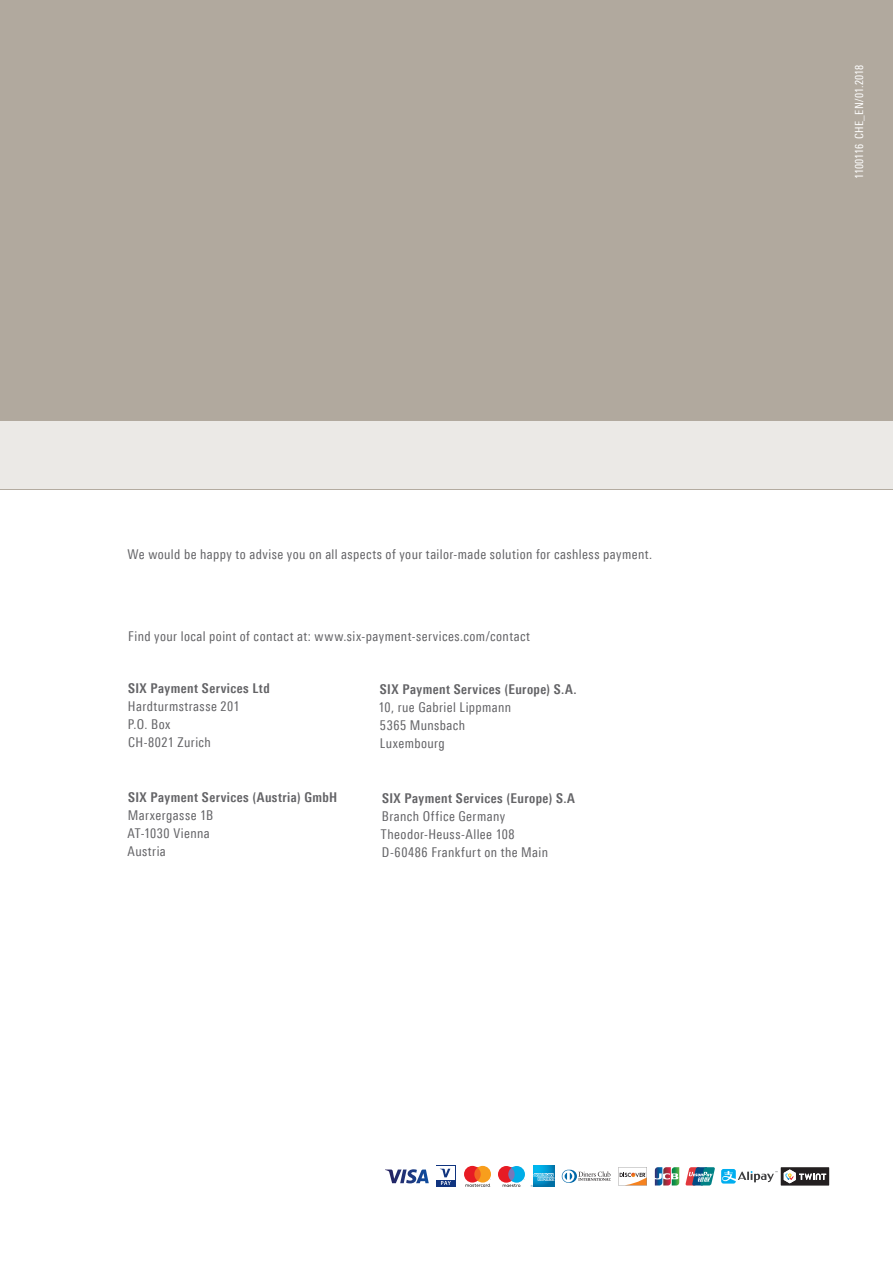
<style>
.page{position:relative;width:893px;height:1263px;background:#fff}
.page>*{position:absolute;margin:0;border:0;box-sizing:border-box;transform-origin:0 0}
.t1{font:13.5px/18px "Linotype Univers 420 Cn";letter-spacing:.03em;color:#636366}
.t2{font:700 13.5px "Linotype Univers 620 Cn";letter-spacing:.035em;color:#636366}
.t3{font:11.25px "Linotype Univers 420 Cn";letter-spacing:.005em;color:#fff}
</style>
<div class="page">
<div style="left:0;top:0;width:893px;height:489px;background:#b1a99e"></div>
<div style="left:0;top:421px;width:893px;height:68px;background:#ebe9e6"></div>
<img style="left:533px;top:1166px;width:21px;height:7px">
<svg style="left:531px;top:1173px;width:24px;height:14px"></svg>
<svg style="left:655px;top:1167px;width:24px;height:18px"></svg>
<svg style="left:385px;top:1169px;width:44px;height:14px"></svg>
<svg style="left:562px;top:1170px;width:49px;height:13px"></svg>
<svg style="left:685px;top:1167px;width:30px;height:18px"></svg>
<div style="left:436px;top:1166px;width:19px;height:21px;background:#10347f"></div>
<div style="left:436px;top:1166px;width:19px;height:13px;background:#fff"></div>
<svg style="left:440px;top:1169px;width:11px;height:16px"></svg>
<svg style="left:464px;top:1166px;width:27px;height:21px"></svg>
<svg style="left:498px;top:1166px;width:27px;height:21px"></svg>
<svg style="left:721px;top:1167px;width:108px;height:18px"></svg>
<svg style="left:618px;top:1167px;width:29px;height:18px"></svg>
<p class="t1" style="left:128px;top:545px;width:526px">We would be happy to advise you on all aspects of your tailor-made solution for cashless payment.</p>
<p class="t1" style="left:128px;top:627px;width:403px">Find your local point of contact at: www.six-payment-services.com/contact</p>
<p class="t2" style="left:128px;top:680px;width:143px">SIX Payment Services Ltd</p>
<p class="t1" style="left:128px;top:697px;width:113px">Hardturmstrasse 201<br>P.O. Box<br>CH-8021 Zurich</p>
<p class="t2" style="left:128px;top:789px;width:211px">SIX Payment Services (Austria) GmbH</p>
<p class="t1" style="left:127px;top:806px;width:87px">Marxergasse 1B<br>AT-1030 Vienna<br>Austria</p>
<p class="t2" style="left:380px;top:681px;width:198px">SIX Payment Services (Europe) S.A.</p>
<p class="t1" style="left:378px;top:698px;width:134px">10, rue Gabriel Lippmann<br>5365 Munsbach<br>Luxembourg</p>
<p class="t2" style="left:382px;top:790px;width:194px">SIX Payment Services (Europe) S.A</p>
<p class="t1" style="left:381px;top:807px;width:169px">Branch Office Germany<br>Theodor-Heuss-Allee 108<br>D-60486 Frankfurt on the Main</p>
<p class="t3" style="left:853px;top:179px;width:116px;rotate:-90deg">1100116 CHE_EN/01.2018</p>
</div>
